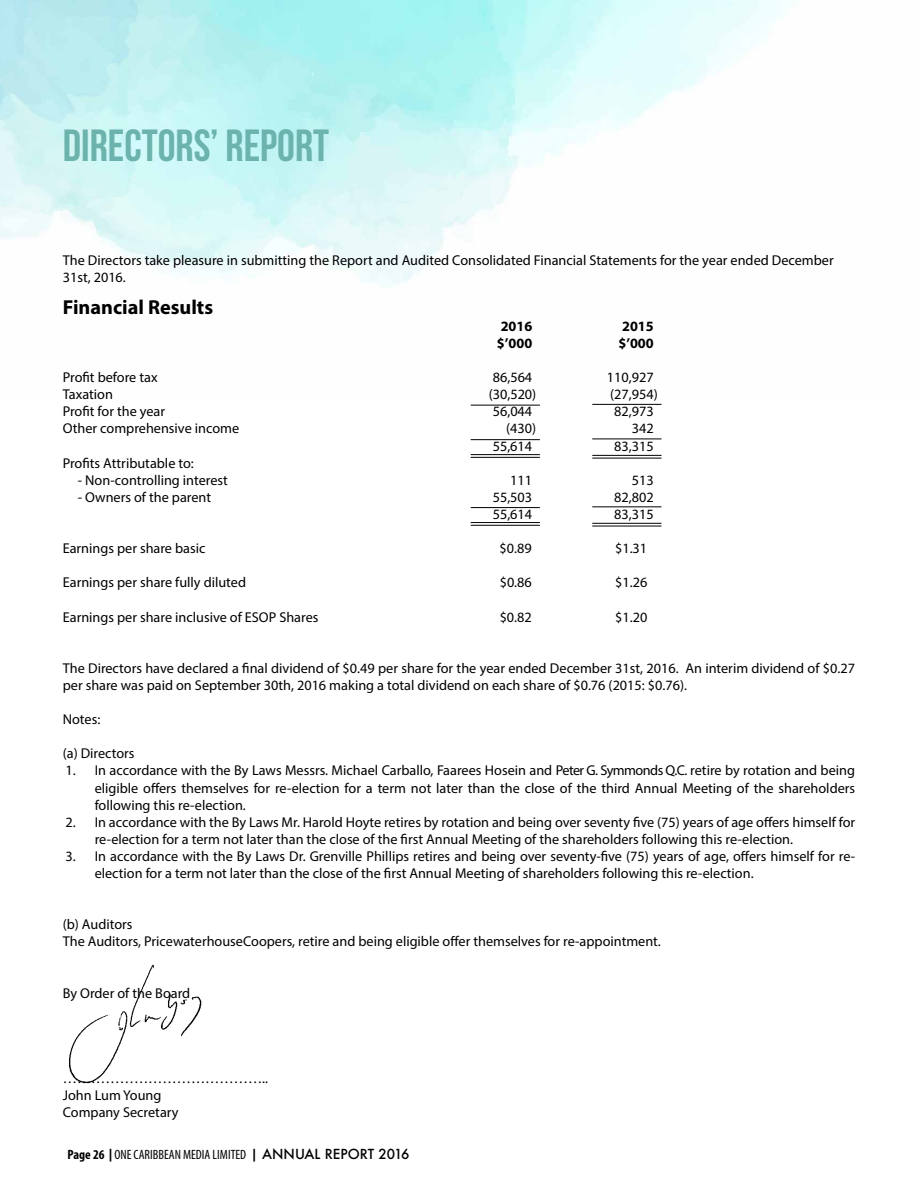
<style>
.page{position:relative;width:918px;height:1188px;background:#fff}
.page>*{position:absolute;margin:0;border:0;box-sizing:border-box;transform-origin:0 0}
.t1{font:45px "Bebas Neue";color:#6bb3ac}
.t2{font:700 20.25px "Myriad Pro";color:#000}
.t3{font:14.25px/17.1px "Myriad Pro";color:#000}
.t4{font:700 14.25px "Myriad Pro";color:#000}
.t5{font:condensed 13.5px "Myriad Pro";color:#000}
.s1{font-weight:700}
.s2{font-family:"Futura";font-weight:500;font-stretch:normal}
</style>
<div class="page">
<img style="left:69px;top:964px;width:133px;height:120px">
<hr style="left:471px;top:439px;width:69px;height:1px;background:#000">
<hr style="left:471px;top:405px;width:69px;height:1px;background:#000">
<hr style="left:592px;top:439px;width:69px;height:1px;background:#000">
<hr style="left:592px;top:404px;width:69px;height:1px;background:#000">
<hr style="left:471px;top:454px;width:69px;height:1px;background:#000">
<hr style="left:471px;top:457px;width:69px;height:1px;background:#000">
<hr style="left:592px;top:455px;width:69px;height:1px;background:#000">
<hr style="left:592px;top:458px;width:69px;height:1px;background:#000">
<hr style="left:471px;top:507px;width:69px;height:1px;background:#000">
<hr style="left:592px;top:506px;width:69px;height:1px;background:#000">
<hr style="left:471px;top:522px;width:69px;height:1px;background:#000">
<hr style="left:471px;top:525px;width:69px;height:1px;background:#000">
<hr style="left:592px;top:523px;width:69px;height:1px;background:#000">
<hr style="left:592px;top:526px;width:69px;height:1px;background:#000">
<h1 class="t1" style="left:63px;top:121px;width:268px">DIRECTORS’ REPORT</h1>
<p class="t3" style="left:63px;top:251px;width:772px">The Directors take pleasure in submitting the Report and Audited Consolidated Financial Statements for the year ended December<br>31st, 2016.</p>
<h2 class="t2" style="left:63px;top:294px;width:152px">Financial Results</h2>
<p class="t4" style="left:501px;top:317px;width:33px">2016</p>
<p class="t4" style="left:622px;top:317px;width:33px">2015</p>
<p class="t4" style="left:497px;top:334px;width:37px">$’000</p>
<p class="t4" style="left:618px;top:334px;width:37px">$’000</p>
<p class="t3" style="left:63px;top:369px;width:96px">Profit before tax</p>
<p class="t3" style="left:493px;top:369px;width:41px">86,564</p>
<p class="t3" style="left:607px;top:369px;width:48px">110,927</p>
<p class="t3" style="left:63px;top:386px;width:52px">Taxation</p>
<p class="t3" style="left:489px;top:386px;width:49px">(30,520)</p>
<p class="t3" style="left:610px;top:386px;width:49px">(27,954)</p>
<p class="t3" style="left:63px;top:403px;width:104px">Profit for the year</p>
<p class="t3" style="left:493px;top:403px;width:41px">56,044</p>
<p class="t3" style="left:614px;top:403px;width:41px">82,973</p>
<p class="t3" style="left:63px;top:420px;width:178px">Other comprehensive income</p>
<p class="t3" style="left:506px;top:420px;width:32px">(430)</p>
<p class="t3" style="left:632px;top:420px;width:23px">342</p>
<p class="t3" style="left:493px;top:437px;width:41px">55,614</p>
<p class="t3" style="left:614px;top:437px;width:41px">83,315</p>
<p class="t3" style="left:63px;top:454px;width:133px">Profits Attributable to:</p>
<p class="t3" style="left:78px;top:471px;width:152px">- Non-controlling interest</p>
<p class="t3" style="left:510px;top:471px;width:23px">111</p>
<p class="t3" style="left:632px;top:471px;width:23px">513</p>
<p class="t3" style="left:78px;top:488px;width:135px">- Owners of the parent</p>
<p class="t3" style="left:493px;top:488px;width:41px">55,503</p>
<p class="t3" style="left:614px;top:488px;width:41px">82,802</p>
<p class="t3" style="left:493px;top:505px;width:41px">55,614</p>
<p class="t3" style="left:614px;top:505px;width:41px">83,315</p>
<p class="t3" style="left:63px;top:540px;width:144px">Earnings per share basic</p>
<p class="t3" style="left:500px;top:540px;width:34px">$0.89</p>
<p class="t3" style="left:615px;top:540px;width:34px">$1.31</p>
<p class="t3" style="left:63px;top:574px;width:185px">Earnings per share fully diluted</p>
<p class="t3" style="left:500px;top:574px;width:34px">$0.86</p>
<p class="t3" style="left:615px;top:574px;width:34px">$1.26</p>
<p class="t3" style="left:63px;top:608px;width:257px">Earnings per share inclusive of ESOP Shares</p>
<p class="t3" style="left:500px;top:608px;width:34px">$0.82</p>
<p class="t3" style="left:615px;top:608px;width:34px">$1.20</p>
<p class="t3" style="left:63px;top:659px;width:794px">The Directors have declared a final dividend of $0.49 per share for the year ended December 31st, 2016. An interim dividend of $0.27 per share was paid on September 30th, 2016 making a total dividend on each share of $0.76 (2015: $0.76).</p>
<p class="t3" style="left:63px;top:711px;width:39px">Notes:</p>
<p class="t3" style="left:63px;top:745px;width:73px">(a) Directors</p>
<p class="t3" style="left:95px;top:762px;width:762px;text-align:justify;text-indent:-29px">1. In accordance with the By Laws Messrs. Michael Carballo, Faarees Hosein and Peter G. Symmonds Q.C. retire by rotation and being eligible offers themselves for re-election for a term not later than the close of the third Annual Meeting of the shareholders following this re-election.</p>
<p class="t3" style="left:95px;top:813px;width:762px;text-indent:-29px">2. In accordance with the By Laws Mr. Harold Hoyte retires by rotation and being over seventy five (75) years of age offers himself for re-election for a term not later than the close of the first Annual Meeting of the shareholders following this re-election.</p>
<p class="t3" style="left:95px;top:847px;width:762px;text-indent:-29px">3. In accordance with the By Laws Dr. Grenville Phillips retires and being over seventy-five (75) years of age, offers himself for re&shy;election for a term not later than the close of the first Annual Meeting of shareholders following this re-election.</p>
<p class="t3" style="left:63px;top:916px;width:600px">(b) Auditors<br>The Auditors, PricewaterhouseCoopers, retire and being eligible offer themselves for re-appointment.</p>
<p class="t3" style="left:63px;top:984px;width:129px">By Order of the Board</p>
<p class="t3" style="left:63px;top:1070px;width:207px">……………………………………..<br>John Lum Young<br>Company Secretary</p>
<p class="t5" style="left:68px;top:1147px;width:344px"><span class="s1">Page 26</span> <span class="s2">|</span>ONE CARIBBEAN MEDIA LIMITED <span class="s2">| ANNUAL REPORT 2016</span></p>
</div>
